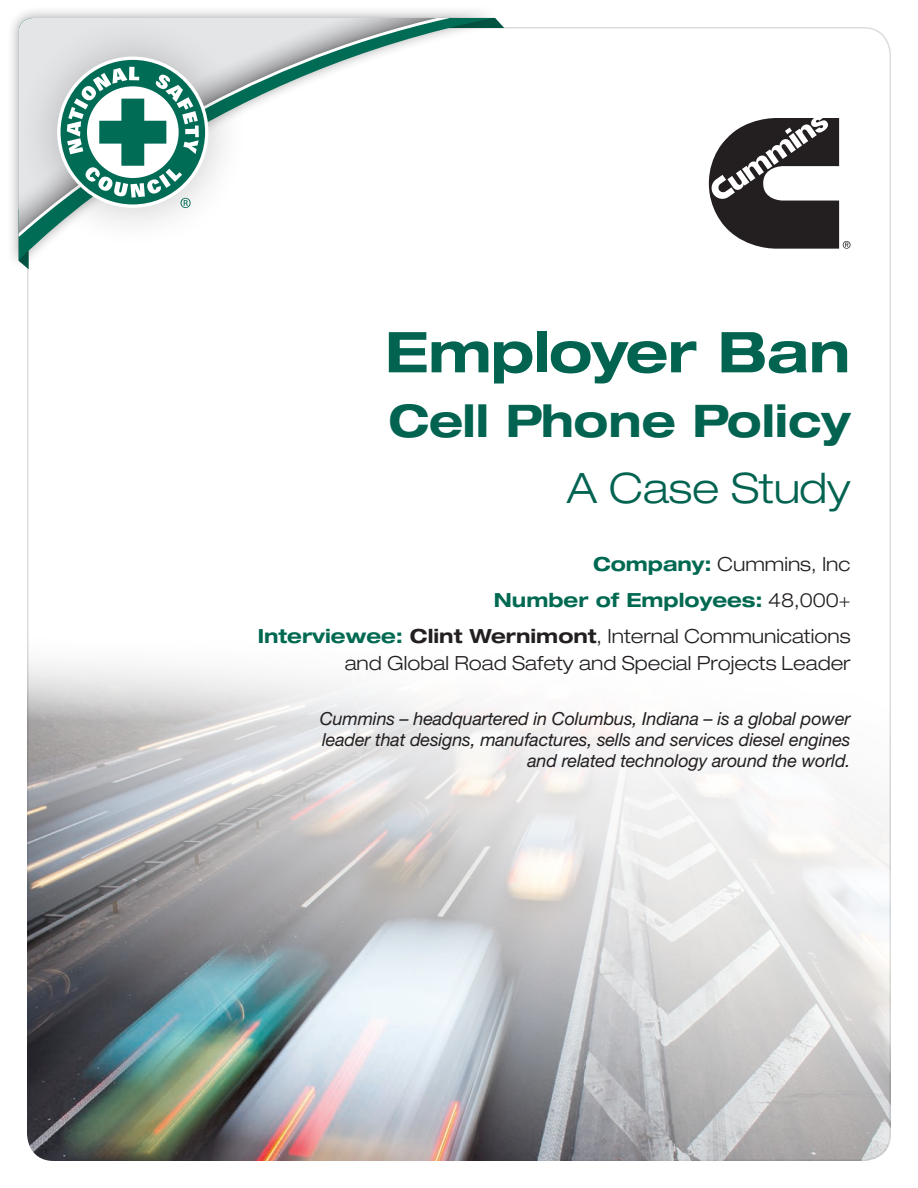
<style>
.page{position:relative;width:918px;height:1188px;background:#fff}
.page>*{position:absolute;margin:0;border:0;box-sizing:border-box;transform-origin:0 0}
.t1{font:700 expanded 56.25px "Helvetica Neue LT Std";letter-spacing:-.02em;color:#026350}
.t2{font:700 expanded 45px "Helvetica Neue LT Std";color:#026350}
.t3{font:300 expanded 42px "Helvetica Neue LT Std";color:#026350}
.t4{font:300 expanded 19.5px "Helvetica Neue LT Std";color:#231f20}
.t5{font:700 expanded 19.5px "Helvetica Neue LT Std";color:#006951}
.t6{font:italic 18px/21px "Helvetica Neue LT Std";letter-spacing:-.01em;color:#231f20;text-align:right}
.s1{font-weight:700;color:#006951}
.s2{font-weight:300;color:#231f20}
.s3{font-weight:700}
</style>
<div class="page">
<svg style="left:709px;top:118px;width:142px;height:131px"></svg>
<img style="left:27px;top:626px;width:864px;height:535px">
<div style="left:7px;top:6px;width:495px;height:265px;background:#231f20;opacity:.4"></div>
<svg style="left:19px;top:18px;width:475px;height:242px"></svg>
<svg style="left:250px;top:18px;width:202px;height:221px"></svg>
<div style="left:15px;top:15px;width:235px;height:234px;background:#231f20;opacity:.25"></div>
<svg style="left:57px;top:57px;width:151px;height:151px"></svg>
<div style="left:61px;top:60px;width:144px;height:144px;background:#006c55;border-radius:50%"></div>
<svg style="left:67px;top:67px;width:132px;height:141px"></svg>
<p class="t1" style="left:385px;top:317px;width:467px">Employer Ban</p>
<p class="t2" style="left:388px;top:393px;width:464px">Cell Phone Policy</p>
<p class="t3" style="left:567px;top:463px;width:285px">A Case Study</p>
<p class="t4" style="left:593px;top:552px;width:259px"><span class="s1">Company:</span> Cummins, Inc</p>
<p class="t5" style="left:494px;top:588px;width:358px">Number of Employees: <span class="s2">48,000+</span></p>
<p class="t4" style="left:258px;top:624px;width:594px"><span class="s1">Interviewee:</span> <span class="s3">Clint Wernimont</span>, Internal Communications</p>
<p class="t4" style="left:345px;top:651px;width:507px">and Global Road Safety and Special Projects Leader</p>
<p class="t6" style="left:320px;top:708px;width:532px">Cummins – headquartered in Columbus, Indiana – is a global power leader that designs, manufactures, sells and services diesel engines and related technology around the world.</p>
</div>
